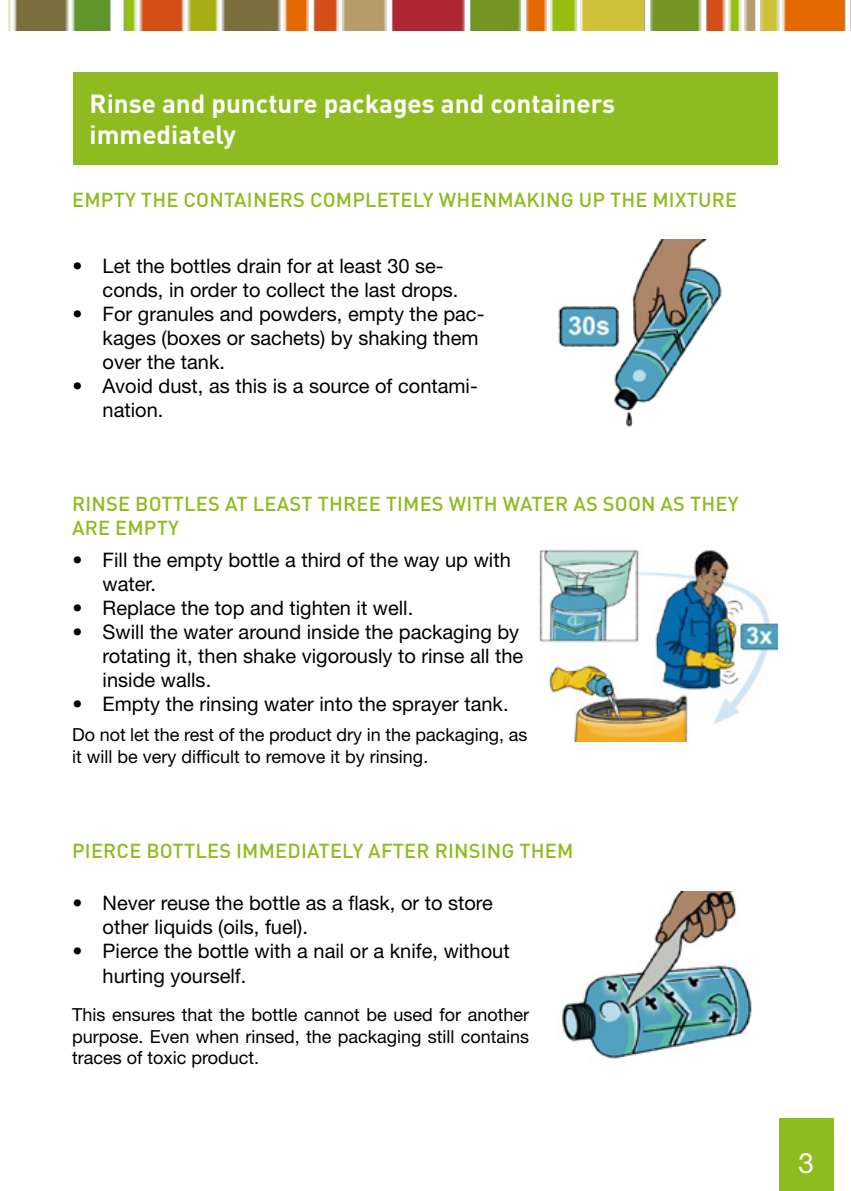
<style>
.page{position:relative;width:851px;height:1191px;background:#fff}
.page>*{position:absolute;margin:0;border:0;box-sizing:border-box;transform-origin:0 0}
.t1{font:28px "Helvetica Neue LT Std";color:#fff}
.t2{font:700 26px/31.2px "DIN Pro";color:#fff}
.t3{font:20px/24px "Helvetica Neue LT Std";color:#000}
.t4{font:500 20px/24px "DIN Pro";letter-spacing:.01em;color:#8ebb1f}
.t5{font:18px/21.6px "Helvetica Neue LT Std";color:#000}
</style>
<div class="page">
<div style="left:778px;top:1119px;width:55px;height:72px;background:#8ebb1f"></div>
<img style="left:8px;top:0;width:838px;height:30px">
<div style="left:73px;top:72px;width:704px;height:92px;background:#8ebb1f"></div>
<img style="left:558px;top:239px;width:164px;height:189px">
<img style="left:539px;top:549px;width:238px;height:193px">
<img style="left:562px;top:892px;width:190px;height:167px">
<h2 class="t2" style="left:90px;top:86px;width:527px">Rinse and puncture packages and containers immediately</h2>
<p class="t4" style="left:72px;top:187px;width:666px">EMPTY THE CONTAINERS COMPLETELY WHENMAKING UP THE MIXTURE</p>
<p class="t3" style="left:103px;top:254px;width:357px;text-indent:-30px">• Let the bottles drain for at least 30 se&shy;conds, in order to collect the last drops.</p>
<p class="t3" style="left:103px;top:302px;width:383px;text-indent:-30px">• For granules and powders, empty the pac&shy;kages (boxes or sachets) by shaking them over the tank.</p>
<p class="t3" style="left:103px;top:374px;width:376px;text-indent:-30px">• Avoid dust, as this is a source of contami&shy;nation.</p>
<p class="t4" style="left:72px;top:491px;width:668px">RINSE BOTTLES AT LEAST THREE TIMES WITH WATER AS SOON AS THEY<br>ARE EMPTY</p>
<p class="t3" style="left:103px;top:548px;width:409px;text-indent:-30px">• Fill the empty bottle a third of the way up with water.</p>
<p class="t3" style="left:73px;top:596px;width:342px">• Replace the top and tighten it well.</p>
<p class="t3" style="left:103px;top:620px;width:422px;text-indent:-30px">• Swill the water around inside the packaging by rotating it, then shake vigorously to rinse all the inside walls.</p>
<p class="t3" style="left:73px;top:692px;width:437px">• Empty the rinsing water into the sprayer tank.</p>
<p class="t5" style="left:72px;top:724px;width:457px">Do not let the rest of the product dry in the packaging, as it will be very difficult to remove it by rinsing.</p>
<p class="t4" style="left:72px;top:838px;width:502px">PIERCE BOTTLES IMMEDIATELY AFTER RINSING THEM</p>
<p class="t3" style="left:103px;top:891px;width:392px;text-indent:-30px">• Never reuse the bottle as a flask, or to store other liquids (oils, fuel).</p>
<p class="t3" style="left:103px;top:939px;width:408px;text-indent:-30px">• Pierce the bottle with a nail or a knife, without hurting yourself.</p>
<p class="t5" style="left:72px;top:1003px;width:458px;text-align:justify">This ensures that the bottle cannot be used for another purpose. Even when rinsed, the packaging still contains traces of toxic product.</p>
<h1 class="t1" style="left:798px;top:1146px;width:17px">3</h1>
</div>
